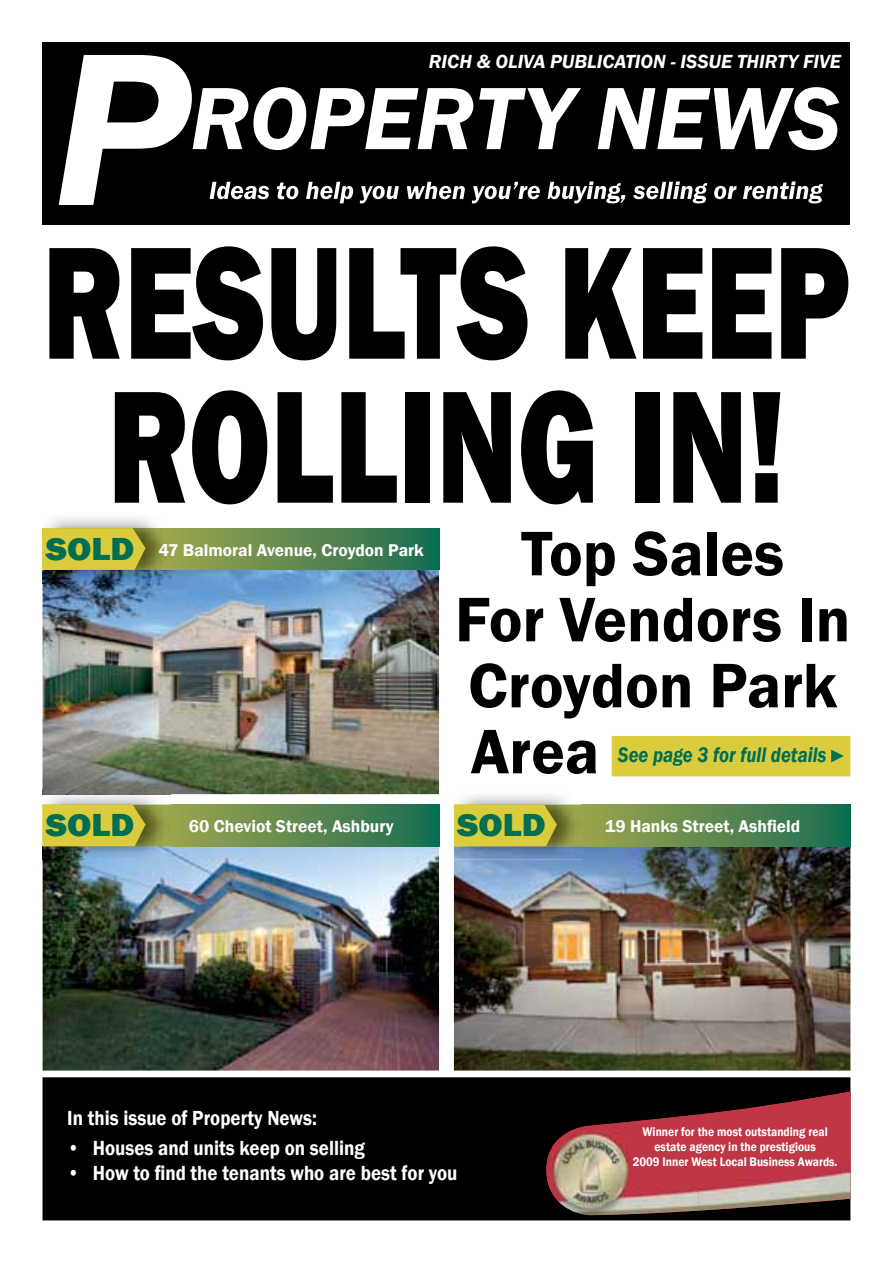
<style>
.page{position:relative;width:893px;height:1263px;background:#fff}
.page>*{position:absolute;margin:0;border:0;box-sizing:border-box;transform-origin:0 0}
.t1{font:800 165.9px/144px "Franklin Gothic";color:#000;text-align:center;scale:.71 1}
.t2{font:600 65.1px/66px "Franklin Gothic";color:#000}
.t3{font:800 32.85px "Franklin Gothic";color:#006e51;scale:1.07 1}
.t4{font:italic 600 21.6px "Franklin Gothic";color:#006e51;scale:.86 1}
.t5{font:600 21px "Franklin Gothic";color:#fff;scale:.9 1}
.t6{font:italic 600 19.5px "Franklin Gothic";color:#fff}
.t7{font:600 17.55px "Franklin Gothic";color:#fff}
.t8{font:600 12.75px/15px "Franklin Gothic";color:#fff;text-align:center;scale:.9 1}
.s1{font-weight:800;font-size:32.85px;color:#006e51}
</style>
<div class="page">
<div style="left:43px;top:1077px;width:807px;height:143px;background:#000"></div>
<div style="left:42px;top:43px;width:808px;height:182px;background:#000"></div>
<svg style="left:59px;top:55px;width:780px;height:150px"></svg>
<div style="left:546px;top:1091px;width:304px;height:124px;background:#000"></div>
<img style="left:546px;top:1114px;width:152px;height:101px">
<img style="left:698px;top:1091px;width:152px;height:120px">
<img style="left:43px;top:570px;width:396px;height:224px">
<div style="left:171px;top:528px;width:268px;height:42px;background:linear-gradient(to right,#9ea44d,#196d52)"></div>
<img style="left:42px;top:518px;width:115px;height:65px">
<img style="left:43px;top:528px;width:128px;height:55px">
<svg style="left:43px;top:528px;width:103px;height:42px;background:#d3c53c"></svg>
<img style="left:43px;top:846px;width:396px;height:224px">
<div style="left:171px;top:804px;width:268px;height:42px;background:linear-gradient(to right,#9ea44d,#196d52)"></div>
<img style="left:42px;top:789px;width:129px;height:71px">
<img style="left:43px;top:789px;width:128px;height:5px">
<img style="left:43px;top:804px;width:128px;height:56px">
<svg style="left:43px;top:804px;width:103px;height:42px;background:#d3c53e"></svg>
<img style="left:454px;top:846px;width:396px;height:224px">
<div style="left:582px;top:804px;width:268px;height:42px;background:linear-gradient(to right,#9ea44d,#196d52)"></div>
<img style="left:454px;top:804px;width:128px;height:56px">
<svg style="left:454px;top:804px;width:103px;height:42px;background:#d3c63e"></svg>
<div style="left:612px;top:736px;width:238px;height:40px;background:#dbcc3e"></div>
<svg style="left:831px;top:750px;width:13px;height:12px"></svg>
<h3 class="t6" style="left:429px;top:49px;width:413px">RICH &amp; OLIVA PUBLICATION - ISSUE THIRTY FIVE</h3>
<h1 class="t1" style="left:43px;top:231px;width:1139px">RESULTS KEEP<br>ROLLING IN!</h1>
<h2 class="t2" style="left:455px;top:521px;width:397px;text-indent:66px">Top Sales<br>For Vendors In<br>Croydon Park<br>Area</h2>
<h3 class="t7" style="left:46px;top:539px;width:379px"><span class="s1">SOLD</span> 47 Balmoral Avenue, Croydon Park</h3>
<h3 class="t4" style="left:618px;top:741px;width:244px">See page 3 for full details</h3>
<h3 class="t3" style="left:46px;top:804px;width:84px">SOLD</h3>
<h3 class="t7" style="left:189px;top:815px;width:206px">60 Cheviot Street, Ashbury</h3>
<h3 class="t3" style="left:457px;top:804px;width:84px">SOLD</h3>
<h3 class="t7" style="left:605px;top:815px;width:197px">19 Hanks Street, Ashfield</h3>
<h3 class="t5" style="left:67px;top:1105px;width:279px">In this issue of Property News:</h3>
<h3 class="t5" style="left:67px;top:1135px;width:332px">• Houses and units keep on selling</h3>
<h3 class="t5" style="left:67px;top:1160px;width:435px">• How to find the tenants who are best for you</h3>
<p class="t8" style="left:633px;top:1124px;width:229px">Winner for the most outstanding real estate agency in the prestigious<br>2009 Inner West Local Business Awards.</p>
</div>
